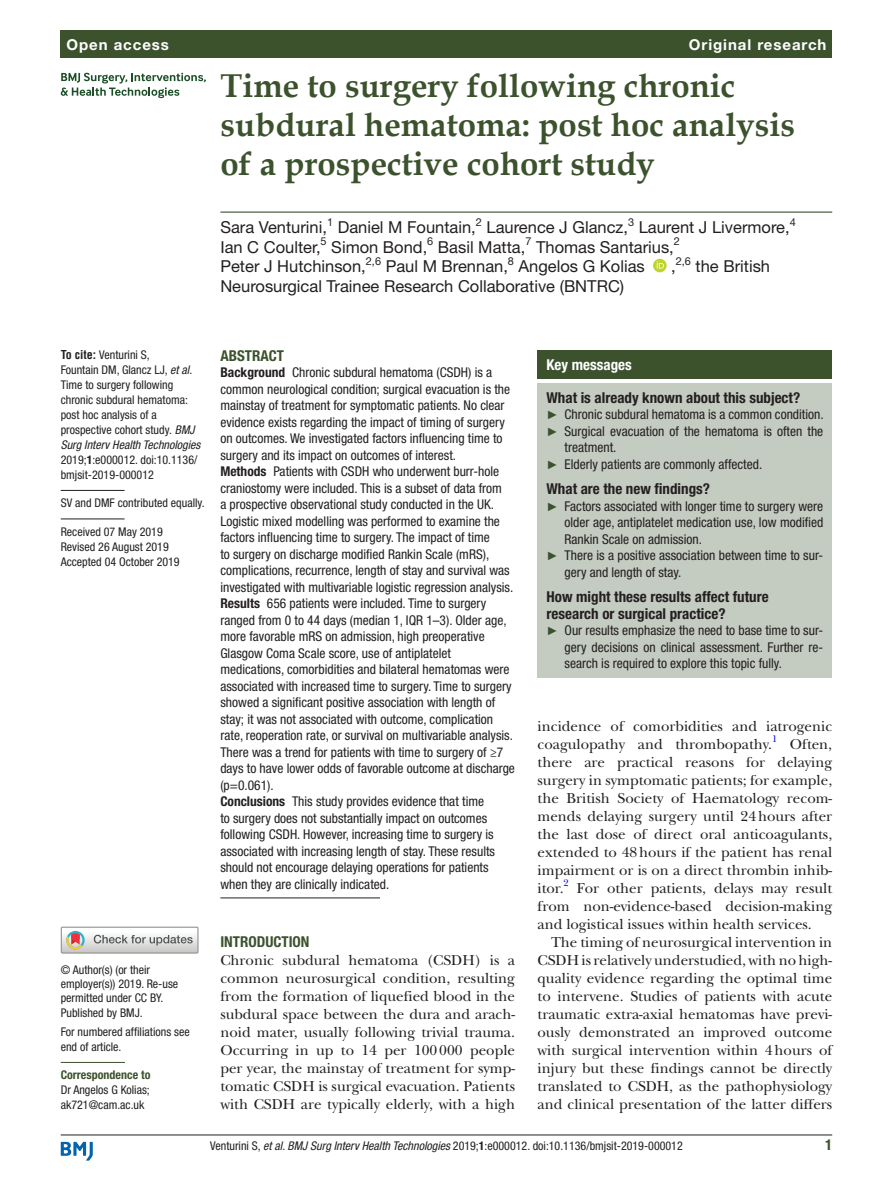
<style>
.page{position:relative;width:893px;height:1191px;background:#fff}
.page>*{position:absolute;margin:0;border:0;box-sizing:border-box;transform-origin:0 0}
.t1{font:700 33px/39px "Book Antiqua";color:#3b522d}
.t2{font:16.5px "Helvetica Neue LT Std";color:#231f20}
.t3{font:15px/18px "New Baskerville";color:#231f20;text-align:justify}
.t4{font:700 condensed 15px/16.5px "Helvetica Neue LT Std";color:#231f20}
.t5{font:700 15px "Helvetica Neue LT Std";letter-spacing:.065em;color:#fff}
.t6{font:700 condensed 15px "Helvetica Neue LT Std";color:#3b522d}
.t7{font:700 condensed 15px "Helvetica Neue LT Std";color:#fff}
.t8{font:condensed 13.5px/16.5px "Helvetica Neue LT Std";color:#231f20}
.t9{font:condensed 12px/15px "Helvetica Neue LT Std";color:#231f20}
.t10{font:700 condensed 12px "Helvetica Neue LT Std";color:#3b522d}
.t11{font:10.95px "Helvetica Neue LT Std";color:#231f20}
.t12{font:9.9px "New Baskerville";color:#00f}
.s1{font-family:"Helvetica LT Std";font-weight:700}
.s2{font-style:italic}
.s3{font-weight:700}
.s4{font-family:"Arial";font-stretch:normal;font-size:12px;color:#3b522d}
</style>
<div class="page">
<hr style="left:61px;top:1134px;width:771px;height:1px;background:#231f20">
<svg style="left:61px;top:1141px;width:32px;height:19px"></svg>
<div style="left:61px;top:31px;width:771px;height:27px;background:#3b522d"></div>
<hr style="left:220px;top:211px;width:612px;height:2px;background:#3b522d">
<svg style="left:653px;top:259px;width:14px;height:13px"></svg>
<hr style="left:61px;top:490px;width:64px;height:1px;background:#231f20">
<hr style="left:61px;top:518px;width:64px;height:1px;background:#231f20">
<hr style="left:61px;top:1062px;width:64px;height:1px;background:#3b522d">
<svg style="left:61px;top:73px;width:145px;height:25px"></svg>
<div style="left:61px;top:926px;width:138px;height:27px;border:1px solid #969090"></div>
<svg style="left:61px;top:927px;width:137px;height:26px"></svg>
<hr style="left:220px;top:897px;width:160px;height:1px;background:#231f20">
<div style="left:538px;top:350px;width:294px;height:29px;background:#3b522d"></div>
<div style="left:538px;top:383px;width:294px;height:294px;background:#c4cbc0"></div>
<p class="t5" style="left:66px;top:35px;width:104px">Open access</p>
<p class="t5" style="left:689px;top:35px;width:139px">Original research</p>
<h1 class="t1" style="left:220px;top:66px;width:576px">Time to surgery following chronic subdural hematoma: post hoc analysis of a prospective cohort study</h1>
<p class="t2" style="left:220px;top:218px;width:108px">Sara Venturini,</p>
<p class="t11" style="left:327px;top:215px;width:8px">1</p>
<p class="t2" style="left:338px;top:218px;width:140px">Daniel M Fountain,</p>
<p class="t11" style="left:476px;top:215px;width:8px">2</p>
<p class="t2" style="left:487px;top:218px;width:143px">Laurence J Glancz,</p>
<p class="t11" style="left:628px;top:215px;width:8px">3</p>
<p class="t2" style="left:639px;top:218px;width:153px">Laurent J Livermore,</p>
<p class="t11" style="left:790px;top:215px;width:8px">4</p>
<p class="t2" style="left:220px;top:237px;width:102px">Ian C Coulter,</p>
<p class="t11" style="left:321px;top:235px;width:8px">5</p>
<p class="t2" style="left:331px;top:237px;width:97px">Simon Bond,</p>
<p class="t11" style="left:427px;top:235px;width:8px">6</p>
<p class="t2" style="left:438px;top:237px;width:89px">Basil Matta,</p>
<p class="t11" style="left:525px;top:235px;width:8px">7</p>
<p class="t2" style="left:536px;top:237px;width:139px">Thomas Santarius,</p>
<p class="t11" style="left:674px;top:235px;width:8px">2</p>
<p class="t2" style="left:220px;top:257px;width:147px">Peter J Hutchinson,</p>
<p class="t11" style="left:366px;top:254px;width:17px">2,6</p>
<p class="t2" style="left:386px;top:257px;width:124px">Paul M Brennan,</p>
<p class="t11" style="left:508px;top:254px;width:8px">8</p>
<p class="t2" style="left:519px;top:257px;width:128px">Angelos G Kolias</p>
<p class="t2" style="left:671px;top:257px;width:6px">,</p>
<p class="t11" style="left:676px;top:254px;width:17px">2,6</p>
<p class="t2" style="left:695px;top:257px;width:76px">the British</p>
<p class="t2" style="left:220px;top:276px;width:405px">Neurosurgical Trainee Research Collaborative (BNTRC)</p>
<p class="t9" style="left:61px;top:347px;width:141px"><span class="s1">To cite:</span> Venturini S,<br>Fountain DM, Glancz LJ, <span class="s2">et al</span>.<br>Time to surgery following chronic subdural hematoma: post hoc analysis of a prospective cohort study. <span class="s2">BMJ<br>Surg Interv Health Technologies<br></span>2019;<span class="s3">1</span>:e000012. doi:10.1136/ bmjsit-2019-000012</p>
<p class="t9" style="left:61px;top:495px;width:145px">SV and DMF contributed equally.</p>
<p class="t9" style="left:61px;top:524px;width:120px">Received 07 May 2019<br>Revised 26 August 2019<br>Accepted 04 October 2019</p>
<p class="t6" style="left:220px;top:346px;width:65px">Abstract</p>
<p class="t8" style="left:220px;top:364px;width:296px"><span class="s3">Background</span> Chronic subdural hematoma (CSDH) is a common neurological condition; surgical evacuation is the mainstay of treatment for symptomatic patients. No clear evidence exists regarding the impact of timing of surgery on outcomes. We investigated factors influencing time to surgery and its impact on outcomes of interest.<br><span class="s3">Methods</span> Patients with CSDH who underwent burr-hole craniostomy were included. This is a subset of data from<br>a prospective observational study conducted in the UK.<br>Logistic mixed modelling was performed to examine the factors influencing time to surgery. The impact of time<br>to surgery on discharge modified Rankin Scale (mRS), complications, recurrence, length of stay and survival was investigated with multivariable logistic regression analysis.<br><span class="s3">Results</span> 656 patients were included. Time to surgery ranged from 0 to 44 days (median 1, IQR 1–3). Older age, more favorable mRS on admission, high preoperative Glasgow Coma Scale score, use of antiplatelet medications, comorbidities and bilateral hematomas were associated with increased time to surgery. Time to surgery showed a significant positive association with length of stay; it was not associated with outcome, complication rate, reoperation rate, or survival on multivariable analysis.<br>There was a trend for patients with time to surgery of ≥7 days to have lower odds of favorable outcome at discharge (p=0.061).<br><span class="s3">Conclusions</span> This study provides evidence that time<br>to surgery does not substantially impact on outcomes following CSDH. However, increasing time to surgery is associated with increasing length of stay. These results should not encourage delaying operations for patients when they are clinically indicated.</p>
<p class="t9" style="left:61px;top:962px;width:119px;line-height:14.4px">© Author(s) (or their employer(s)) 2019. Re-use permitted under CC BY.<br>Published by BMJ.</p>
<p class="t9" style="left:61px;top:1024px;width:130px">For numbered affiliations see end of article.</p>
<p class="t10" style="left:61px;top:1067px;width:91px">Correspondence to</p>
<p class="t9" style="left:61px;top:1082px;width:91px">Dr Angelos G Kolias; ak721@cam.ac.uk</p>
<p class="t6" style="left:220px;top:933px;width:91px">Introduction</p>
<p class="t3" style="left:220px;top:951px;width:296px">Chronic subdural hematoma (CSDH) is a common neurosurgical condition, resulting from the formation of liquefied blood in the subdural space between the dura and arach&shy;noid mater, usually following trivial trauma.<br>Occurring in up to 14 per 100000 people per year, the mainstay of treatment for symp&shy;tomatic CSDH is surgical evacuation. Patients with CSDH are typically elderly, with a high</p>
<p class="t7" style="left:547px;top:355px;width:87px">Key messages</p>
<p class="t4" style="left:547px;top:389px;width:255px">What is already known about this subject?</p>
<p class="t8" style="left:547px;top:406px;width:279px"><span class="s4">►</span> Chronic subdural hematoma is a common condition.</p>
<p class="t8" style="left:547px;top:422px;width:278px"><span class="s4">►</span> Surgical evacuation of the hematoma is often the</p>
<p class="t8" style="left:565px;top:439px;width:53px">treatment.</p>
<p class="t8" style="left:547px;top:455px;width:217px"><span class="s4">►</span> Elderly patients are commonly affected.</p>
<p class="t4" style="left:547px;top:480px;width:165px">What are the new findings?</p>
<p class="t8" style="left:547px;top:497px;width:278px"><span class="s4">►</span> Factors associated with longer time to surgery were</p>
<p class="t8" style="left:565px;top:514px;width:260px">older age, antiplatelet medication use, low modified</p>
<p class="t8" style="left:565px;top:530px;width:139px">Rankin Scale on admission.</p>
<p class="t8" style="left:547px;top:547px;width:278px"><span class="s4">►</span> There is a positive association between time to sur-</p>
<p class="t8" style="left:565px;top:563px;width:118px">gery and length of stay.</p>
<p class="t4" style="left:547px;top:588px;width:224px">How might these results affect future research or surgical practice?</p>
<p class="t8" style="left:565px;top:622px;width:260px;text-align:justify;text-indent:-18px"><span class="s4">►</span> Our results emphasize the need to base time to sur&shy;gery decisions on clinical assessment. Further re&shy;search is required to explore this topic fully.</p>
<p class="t3" style="left:538px;top:717px;width:296px">incidence of comorbidities and iatrogenic coagulopathy and thrombopathy.</p>
<p class="t12" style="left:772px;top:733px;width:7px">1</p>
<p class="t3" style="left:538px;top:735px;width:296px;text-indent:252px">Often, there are practical reasons for delaying surgery in symptomatic patients; for example, the British Society of Haematology recom&shy;mends delaying surgery until 24hours after the last dose of direct oral anticoagulants, extended to 48hours if the patient has renal impairment or is on a direct thrombin inhib&shy;itor.</p>
<p class="t12" style="left:564px;top:877px;width:7px">2</p>
<p class="t3" style="left:538px;top:879px;width:296px;text-indent:39px">For other patients, delays may result from non-evidence-based decision-making and logistical issues within health services.</p>
<p class="t3" style="left:538px;top:933px;width:296px;text-indent:14px">The timing of neurosurgical intervention in CSDH is relatively understudied, with no high&shy;quality evidence regarding the optimal time to intervene. Studies of patients with acute traumatic extra-axial hematomas have previ&shy;ously demonstrated an improved outcome with surgical intervention within 4hours of injury but these findings cannot be directly translated to CSDH, as the pathophysiology and clinical presentation of the latter differs</p>
<p class="t9" style="left:210px;top:1137px;width:474px">Venturini S, <span class="s2">et al</span>. <span class="s2">BMJ Surg Interv Health Technologies</span> 2019;<span class="s3">1</span>:e000012. doi:10.1136/bmjsit-2019-000012</p>
<p class="t6" style="left:825px;top:1135px;width:9px">1</p>
</div>
